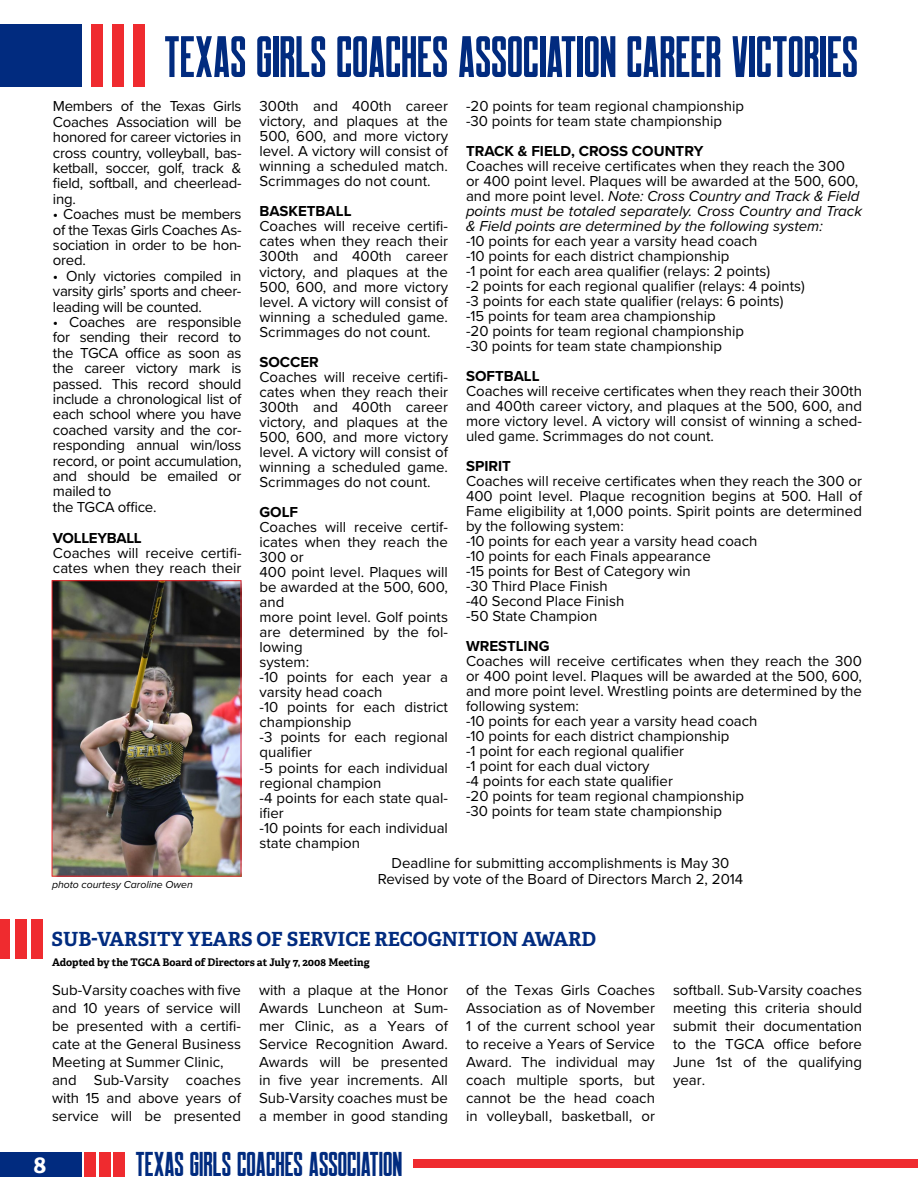
<style>
.page{position:relative;width:918px;height:1188px;background:#fff}
.page>*{position:absolute;margin:0;border:0;box-sizing:border-box;transform-origin:0 0}
.t1{font:58.5px "Robinson";color:#012b7f}
.t2{font:34.5px "Robinson";color:#012b7f}
.t3{font:700 24px "Adelle";color:#fff}
.t4{font:700 19.5px "Adelle";color:#012b7f}
.t5{font:15px/15px "Proxima Nova";color:#000;text-align:justify}
.t6{font:15px/15.5px "Proxima Nova";letter-spacing:-.02em;color:#000}
.t7{font:italic 15px/15px "Proxima Nova";color:#000}
.t8{font:700 15px "Proxima Nova";color:#000}
.t9{font:700 15px "Proxima Nova";letter-spacing:-.02em;color:#000}
.t10{font:700 10.5px "Adelle";letter-spacing:-.005em;color:#000}
.t11{font:italic 10.5px "Proxima Nova";color:#000}
.s1{font-style:normal}
</style>
<div class="page">
<div style="left:0;top:1152px;width:81px;height:24px;background:#012b7f"></div>
<div style="left:84px;top:1152px;width:12px;height:24px;background:#ef2b2f"></div>
<div style="left:99px;top:1152px;width:12px;height:24px;background:#ef2b2f"></div>
<div style="left:114px;top:1152px;width:11px;height:24px;background:#ef2b2f"></div>
<div style="left:414px;top:1159px;width:504px;height:9px;background:#ef2b2f"></div>
<div style="left:0;top:24px;width:82px;height:62px;background:#012b7f"></div>
<div style="left:91px;top:24px;width:11px;height:62px;background:#ef2b2f"></div>
<div style="left:112px;top:24px;width:12px;height:62px;background:#ef2b2f"></div>
<div style="left:133px;top:24px;width:11px;height:62px;background:#ef2b2f"></div>
<div style="left:0;top:920px;width:10px;height:39px;background:#ef2b2f"></div>
<div style="left:15px;top:920px;width:12px;height:39px;background:#ef2b2f"></div>
<div style="left:31px;top:920px;width:12px;height:39px;background:#ef2b2f"></div>
<img style="left:54px;top:582px;width:185px;height:293px">
<div style="left:52px;top:580px;width:189px;height:297px;border:1px solid #ef2b2f"></div>
<h1 class="t1" style="left:164px;top:28px;width:695px">TEXAS GIRLS COACHES ASSOCIATION CAREER VICTORIES</h1>
<p class="t5" style="left:53px;top:98px;width:190px;line-height:15.5px">Members of the Texas Girls Coaches Association will be honored for career victories in cross country, volleyball, bas&shy;ketball, soccer, golf, track &amp; field, softball, and cheerlead&shy;ing.</p>
<p class="t5" style="left:53px;top:206px;width:190px;line-height:15.5px">• Coaches must be members of the Texas Girls Coaches As&shy;sociation in order to be hon&shy;ored.</p>
<p class="t5" style="left:53px;top:267px;width:190px;line-height:15.5px">• Only victories compiled in varsity girls’ sports and cheer&shy;leading will be counted.</p>
<p class="t6" style="left:53px;top:314px;width:190px">• Coaches are responsible for sending their record to the TGCA office as soon as the career victory mark is passed. This record should include a chronological list of each school where you have coached varsity and the cor&shy;responding annual win/loss record, or point accumulation, and should be emailed or mailed to<br>the TGCA office.</p>
<p class="t9" style="left:53px;top:526px;width:90px">VOLLEYBALL</p>
<p class="t5" style="left:53px;top:545px;width:190px;line-height:15.5px">Coaches will receive certifi&shy;cates when they reach their</p>
<p class="t5" style="left:466px;top:98px;width:280px">-20 points for team regional championship -30 points for team state championship</p>
<p class="t8" style="left:466px;top:140px;width:239px">TRACK &amp; FIELD, CROSS COUNTRY</p>
<p class="t7" style="left:466px;top:158px;width:398px"><span class="s1">Coaches will receive certificates when they reach the 300 or 400 point level. Plaques will be awarded at the 500, 600, and more point level.</span> Note: Cross Country and Track &amp; Field points must be totaled separately. Cross Country and Track &amp; Field points are determined by the following system:</p>
<p class="t5" style="left:466px;top:233px;width:340px;text-align:left">-10 points for each year a varsity head coach<br>-10 points for each district championship<br>-1 point for each area qualifier (relays: 2 points)<br>-2 points for each regional qualifier (relays: 4 points) -3 points for each state qualifier (relays: 6 points) -15 points for team area championship<br>-20 points for team regional championship<br>-30 points for team state championship</p>
<p class="t8" style="left:466px;top:365px;width:75px">SOFTBALL</p>
<p class="t5" style="left:466px;top:383px;width:397px">Coaches will receive certificates when they reach their 300th and 400th career victory, and plaques at the 500, 600, and more victory level. A victory will consist of winning a sched&shy;uled game. Scrimmages do not count.</p>
<p class="t8" style="left:466px;top:455px;width:46px">SPIRIT</p>
<p class="t5" style="left:466px;top:473px;width:398px;text-align:left">Coaches will receive certificates when they reach the 300 or 400 point level. Plaque recognition begins at 500. Hall of Fame eligibility at 1,000 points. Spirit points are determined by the following system:<br>-10 points for each year a varsity head coach<br>-10 points for each Finals appearance<br>-15 points for Best of Category win<br>-30 Third Place Finish<br>-40 Second Place Finish<br>-50 State Champion</p>
<p class="t8" style="left:466px;top:635px;width:85px">WRESTLING</p>
<p class="t5" style="left:466px;top:653px;width:398px;text-align:left">Coaches will receive certificates when they reach the 300 or 400 point level. Plaques will be awarded at the 500, 600, and more point level. Wrestling points are determined by the following system:<br>-10 points for each year a varsity head coach<br>-10 points for each district championship<br>-1 point for each regional qualifier<br>-1 point for each dual victory<br>-4 points for each state qualifier<br>-20 points for team regional championship<br>-30 points for team state championship</p>
<p class="t5" style="left:260px;top:98px;width:190px">300th and 400th career victory, and plaques at the 500, 600, and more victory level. A victory will consist of winning a scheduled match.<br>Scrimmages do not count.</p>
<p class="t8" style="left:260px;top:200px;width:94px">BASKETBALL</p>
<p class="t5" style="left:260px;top:218px;width:190px">Coaches will receive certifi&shy;cates when they reach their 300th and 400th career victory, and plaques at the 500, 600, and more victory level. A victory will consist of winning a scheduled game.<br>Scrimmages do not count.</p>
<p class="t8" style="left:260px;top:351px;width:61px">SOCCER</p>
<p class="t5" style="left:260px;top:369px;width:190px">Coaches will receive certifi&shy;cates when they reach their 300th and 400th career victory, and plaques at the 500, 600, and more victory level. A victory will consist of winning a scheduled game.<br>Scrimmages do not count.</p>
<p class="t8" style="left:260px;top:501px;width:40px">GOLF</p>
<p class="t5" style="left:260px;top:519px;width:190px;text-align:left">Coaches will receive certif&shy;icates when they reach the<br>300 or<br>400 point level. Plaques will be awarded at the 500, 600, and<br>more point level. Golf points are determined by the fol&shy;lowing<br>system:<br>-10 points for each year a varsity head coach<br>-10 points for each district championship<br>-3 points for each regional qualifier<br>-5 points for each individual regional champion<br>-4 points for each state qual&shy;ifier<br>-10 points for each individual state champion</p>
<p class="t11" style="left:52px;top:876px;width:142px">photo courtesy Caroline Owen</p>
<p class="t5" style="left:378px;top:854px;width:367px;line-height:16.5px;text-align:center">Deadline for submitting accomplishments is May 30<br>Revised by vote of the Board of Directors March 2, 2014</p>
<h3 class="t4" style="left:52px;top:927px;width:546px">SUB-VARSITY YEARS OF SERVICE RECOGNITION AWARD</h3>
<p class="t5" style="left:52px;top:980px;width:191px;line-height:18px;text-align:left">Sub-Varsity coaches with five and 10 years of service will be presented with a certifi&shy;cate at the General Business<br>Meeting at Summer Clinic, and Sub-Varsity coaches with 15 and above years of service will be presented</p>
<p class="t5" style="left:259px;top:980px;width:191px;line-height:18px">with a plaque at the Honor Awards Luncheon at Sum&shy;mer Clinic, as a Years of Service Recognition Award.<br>Awards will be presented in five year increments. All Sub-Varsity coaches must be a member in good standing</p>
<p class="t5" style="left:466px;top:980px;width:191px;line-height:18px">of the Texas Girls Coaches Association as of November 1 of the current school year to receive a Years of Service Award. The individual may coach multiple sports, but cannot be the head coach in volleyball, basketball, or</p>
<p class="t5" style="left:673px;top:980px;width:190px;line-height:18px">softball. Sub-Varsity coaches meeting this criteria should submit their documentation to the TGCA office before June 1st of the qualifying year.</p>
<p class="t10" style="left:52px;top:956px;width:319px">Adopted by the TGCA Board of Directors at July 7, 2008 Meeting</p>
<h3 class="t3" style="left:33px;top:1149px;width:14px">8</h3>
<h2 class="t2" style="left:136px;top:1147px;width:268px">TEXAS GIRLS COACHES ASSOCIATION</h2>
</div>
